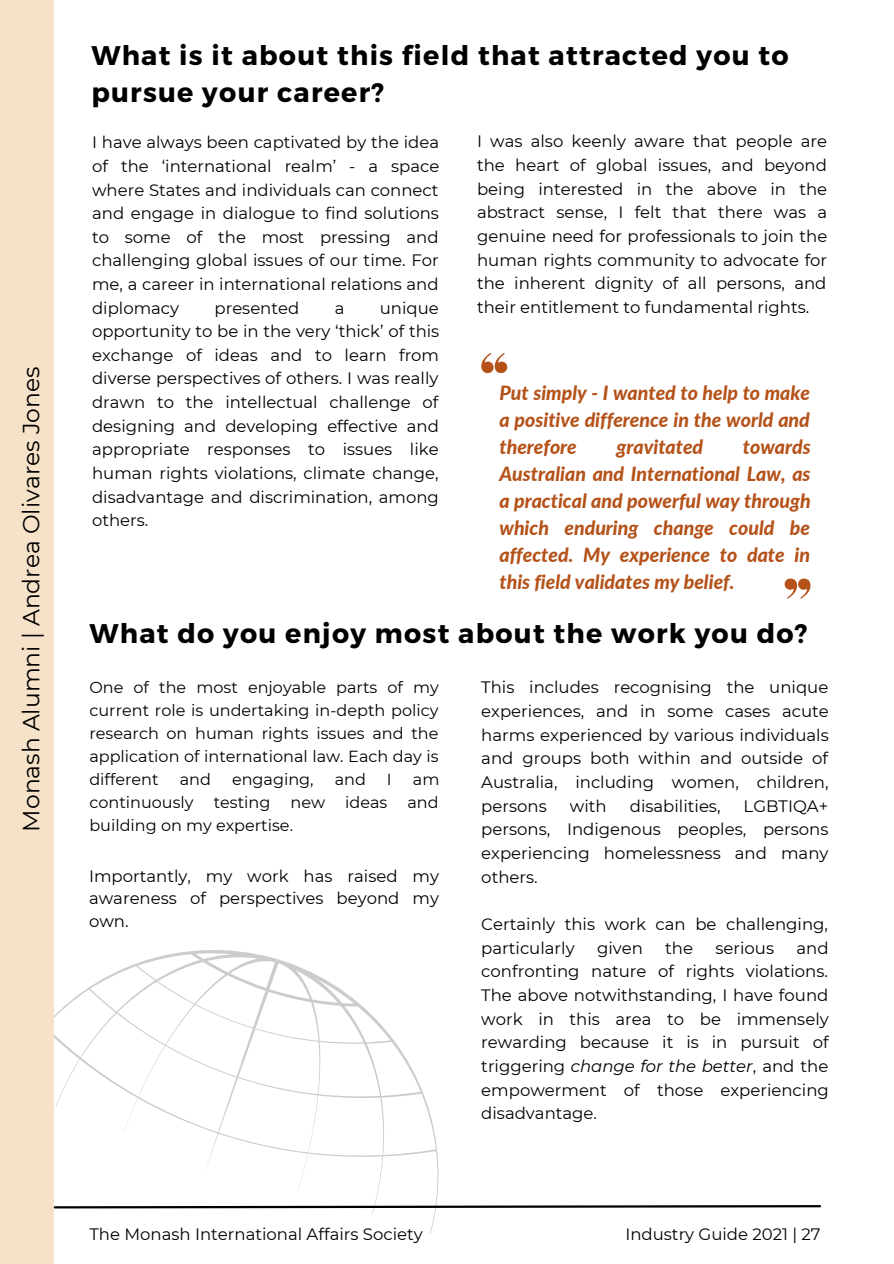
<style>
.page{position:relative;width:894px;height:1264px;background:#fff}
.page>*{position:absolute;margin:0;border:0;box-sizing:border-box;transform-origin:0 0}
.t1{font:700 27px/37.2px "Montserrat";letter-spacing:.045em;color:#000}
.t2{font:23.4px "Montserrat";color:#000}
.t3{font:italic 800 19.5px/27px "Lato";color:#b45219;text-align:justify}
.t4{font:16.5px/23.7px "Montserrat";color:#000;text-align:justify}
.t5{font:16.05px/23px "Montserrat";color:#000;text-align:justify}
.s1{font-style:italic}
</style>
<div class="page">
<svg style="left:54px;top:950px;width:385px;height:284px"></svg>
<div style="left:0;top:0;width:54px;height:1263px;background:#f5e2c8"></div>
<svg style="left:481px;top:353px;width:26px;height:20px"></svg>
<svg style="left:784px;top:578px;width:26px;height:21px"></svg>
<svg style="left:53px;top:1203px;width:768px;height:6px"></svg>
<h2 class="t2" style="left:17px;top:831px;width:466px;rotate:-90deg">Monash Alumni | Andrea Olivares Jones</h2>
<h1 class="t1" style="left:91px;top:35px;width:698px">What is it about this field that attracted you to pursue your career?</h1>
<p class="t4" style="left:92px;top:131px;width:348px">I have always been captivated by the idea of the ‘international realm’ - a space where States and individuals can connect and engage in dialogue to find solutions to some of the most pressing and challenging global issues of our time. For me, a career in international relations and diplomacy</p>
<p class="t4" style="left:92px;top:296px;width:348px;text-indent:287px">unique opportunity to be in the very ‘thick’ of this exchange of ideas and to learn from diverse perspectives of others. I was really drawn to the intellectual challenge of designing and developing effective and appropriate responses to issues like human rights violations, climate change, disadvantage and discrimination, among others.</p>
<p class="t4" style="left:214px;top:296px;width:86px">presented</p>
<p class="t4" style="left:334px;top:296px;width:11px">a</p>
<p class="t4" style="left:477px;top:130px;width:352px">I was also keenly aware that people are the heart of global issues, and beyond being interested in the above in the abstract sense, I felt that there was a genuine need for professionals to join the human rights community to advocate for the inherent dignity of all persons, and their entitlement to fundamental rights.</p>
<p class="t3" style="left:499px;top:378px;width:312px">Put simply - I wanted to help to make a positive difference in the world and therefore</p>
<p class="t3" style="left:499px;top:432px;width:313px;text-indent:243px">towards Australian and International Law, as a practical and powerful way through which enduring change could be affected. My experience to date in this field validates my belief.</p>
<p class="t3" style="left:616px;top:432px;width:88px">gravitated</p>
<h1 class="t1" style="left:89px;top:613px;width:719px">What do you enjoy most about the work you do?</h1>
<p class="t5" style="left:89px;top:676px;width:351px">One of the most enjoyable parts of my current role is undertaking in-depth policy research on human rights issues and the application of international law. Each day is different</p>
<p class="t4" style="left:481px;top:675px;width:349px">This includes recognising the unique experiences, and in some cases acute harms experienced by various individuals and groups both within and outside of Australia, including women, children, persons</p>
<p class="t5" style="left:180px;top:767px;width:33px">and</p>
<p class="t5" style="left:232px;top:767px;width:83px">engaging,</p>
<p class="t5" style="left:334px;top:767px;width:33px">and</p>
<p class="t5" style="left:387px;top:767px;width:6px">I</p>
<p class="t5" style="left:413px;top:767px;width:28px">am</p>
<p class="t5" style="left:89px;top:790px;width:106px">continuously</p>
<p class="t5" style="left:213px;top:790px;width:58px">testing</p>
<p class="t5" style="left:290px;top:790px;width:36px">new</p>
<p class="t5" style="left:345px;top:790px;width:44px">ideas</p>
<p class="t5" style="left:407px;top:790px;width:33px">and</p>
<p class="t5" style="left:89px;top:813px;width:205px">building on my expertise.</p>
<p class="t4" style="left:569px;top:794px;width:38px">with</p>
<p class="t4" style="left:629px;top:794px;width:92px">disabilities,</p>
<p class="t4" style="left:481px;top:794px;width:348px;text-indent:262px">LGBTIQA+ persons, Indigenous peoples, persons experiencing homelessness and many others.</p>
<p class="t4" style="left:481px;top:912px;width:348px">Certainly this work can be challenging, particularly</p>
<p class="t4" style="left:89px;top:864px;width:351px;line-height:22.5px">Importantly, my work has raised my awareness of perspectives beyond my own.</p>
<p class="t4" style="left:481px;top:935px;width:349px;text-indent:315px">and confronting nature of rights violations.<br>The above notwithstanding, I have found work in this area to be immensely rewarding because it is in pursuit of triggering <span class="s1">change for the better</span>, and the empowerment of those experiencing disadvantage.</p>
<p class="t4" style="left:597px;top:935px;width:47px">given</p>
<p class="t4" style="left:665px;top:935px;width:29px">the</p>
<p class="t4" style="left:715px;top:935px;width:60px">serious</p>
<p class="t4" style="left:89px;top:1222px;width:335px">The Monash International Affairs Society</p>
<p class="t4" style="left:625px;top:1222px;width:197px">Industry Guide 2021 | 27</p>
</div>
